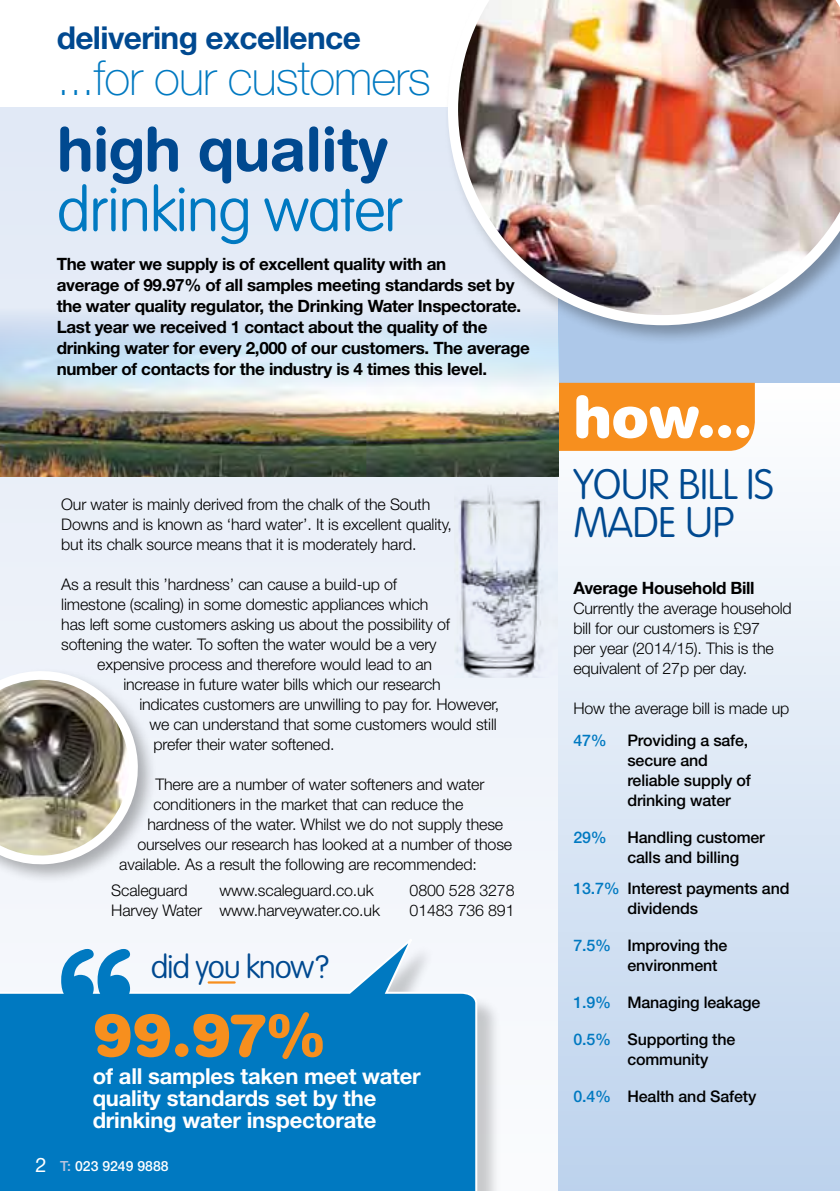
<style>
.page{position:relative;width:840px;height:1191px;background:#fff}
.page>*{position:absolute;margin:0;border:0;box-sizing:border-box;transform-origin:0 0}
.t1{font:700 180px "Helvetica Rounded";color:#0079c1}
.t2{font:100 60.6px "VAG Rounded";letter-spacing:-.02em;color:#0079c1}
.t3{font:700 60.6px "Helvetica Rounded";letter-spacing:-.02em;color:#004990}
.t4{font:900 60px "Helvetica Rounded";color:#f78f1e}
.t5{font:900 58px "Helvetica Rounded";color:#fff}
.t6{font:100 48px "Helvetica Neue";letter-spacing:-.02em;color:#0079c1}
.t7{font:100 42px/38px "VAG Rounded";letter-spacing:-.02em;color:#004990}
.t8{font:100 32px "VAG Rounded";color:#004990}
.t9{font:700 31.6px "Helvetica Neue";letter-spacing:-.02em;color:#004990}
.t10{font:700 22px/22px "Helvetica Neue";letter-spacing:-.01em;color:#fff}
.t11{font:20px "Helvetica Neue";color:#fff}
.t12{font:700 17px/21px "Helvetica Neue";letter-spacing:-.02em;color:#000}
.t13{font:300 16px/20px "Helvetica Neue";letter-spacing:-.01em;color:#000}
.t14{font:500 16px/20px "Helvetica Neue";letter-spacing:-.01em;color:#000}
.t15{font:500 16px "Helvetica Neue";color:#0079c1}
.t16{font:500 14px "Helvetica Neue";color:#fff}
.s1{color:#bac2dd}
.s2{color:#0079c1}
</style>
<div class="page">
<div style="left:0;top:108px;width:557px;height:1083px;background:#edf1f9"></div>
<div style="left:557px;top:107px;width:282px;height:1084px;background:#adc8e9"></div>
<div style="left:557px;top:383px;width:282px;height:808px;background:linear-gradient(to bottom,#fffffe,#bcd2ed)"></div>
<div style="left:0;top:943px;width:501px;height:248px;background:#000;opacity:.2"></div>
<svg style="left:0;top:939px;width:478px;height:252px;fill:#0079c1"></svg>
<hr style="left:208px;top:981px;width:26px;height:2px;background:#f78f1e">
<div style="left:558px;top:383px;width:196px;height:68px;background:#f78f1e"></div>
<div style="left:443px;top:0;width:396px;height:345px;background:#000;opacity:.3"></div>
<img style="left:447px;top:0;width:392px;height:325px">
<img style="left:0;top:308px;width:558px;height:168px">
<div style="left:0;top:667px;width:158px;height:217px;background:#000;opacity:.3"></div>
<svg style="left:0;top:671px;width:138px;height:198px;background:#a39f94"></svg>
<img style="left:456px;top:486px;width:90px;height:191px">
<h3 class="t9" style="left:57px;top:18px;width:305px">delivering excellence</h3>
<h3 class="t6" style="left:57px;top:50px;width:375px">...for our customers</h3>
<h2 class="t3" style="left:57px;top:113px;width:333px">high quality</h2>
<h2 class="t2" style="left:57px;top:175px;width:348px">drinking water</h2>
<p class="t12" style="left:57px;top:253px;width:474px">The water we supply is of excellent quality with an<br>average of 99.97% of all samples meeting standards set by the water quality regulator, the Drinking Water Inspectorate.<br>Last year we received 1 contact about the quality of the drinking water for every 2,000 of our customers. The average number of contacts for the industry is 4 times this level.</p>
<p class="t11" style="left:36px;top:1153px;width:13px">2</p>
<p class="t13" style="left:61px;top:494px;width:392px">Our water is mainly derived from the chalk of the South<br>Downs and is known as ‘hard water’. It is excellent quality, but its chalk source means that it is moderately hard.</p>
<p class="t13" style="left:61px;top:574px;width:337px">As a result this ’hardness’ can cause a build-up of</p>
<p class="t13" style="left:61px;top:594px;width:368px">limestone (scaling) in some domestic appliances which</p>
<p class="t13" style="left:61px;top:614px;width:390px">has left some customers asking us about the possibility of</p>
<p class="t13" style="left:61px;top:634px;width:377px">softening the water. To soften the water would be a very</p>
<p class="t13" style="left:97px;top:654px;width:336px">expensive process and therefore would lead to an</p>
<p class="t13" style="left:123px;top:674px;width:319px">increase in future water bills which our research</p>
<p class="t13" style="left:139px;top:694px;width:361px">indicates customers are unwilling to pay for. However,</p>
<p class="t13" style="left:149px;top:714px;width:349px">we can understand that some customers would still</p>
<p class="t13" style="left:153px;top:734px;width:182px">prefer their water softened.</p>
<p class="t13" style="left:155px;top:774px;width:330px">There are a number of water softeners and water</p>
<p class="t13" style="left:153px;top:794px;width:311px">conditioners in the market that can reduce the</p>
<p class="t13" style="left:147px;top:814px;width:357px">hardness of the water. Whilst we do not supply these</p>
<p class="t13" style="left:137px;top:834px;width:376px">ourselves our research has looked at a number of those</p>
<p class="t13" style="left:119px;top:854px;width:359px">available. As a result the following are recommended:</p>
<p class="t13" style="left:111px;top:880px;width:78px">Scaleguard</p>
<p class="t13" style="left:219px;top:880px;width:156px">www.scaleguard.co.uk</p>
<p class="t13" style="left:409px;top:880px;width:106px">0800 528 3278</p>
<p class="t13" style="left:111px;top:900px;width:270px">Harvey Water www.harveywater.co.uk</p>
<p class="t13" style="left:409px;top:900px;width:106px">01483 736 891</p>
<h1 class="t1" style="left:48px;top:907px;width:96px">‘‘</h1>
<h3 class="t8" style="left:151px;top:948px;width:180px">did you know?</h3>
<h3 class="t4" style="left:93px;top:996px;width:234px">99.97%</h3>
<h3 class="t10" style="left:93px;top:1065px;width:329px">of all samples taken meet water quality standards set by the drinking water inspectorate</h3>
<p class="t16" style="left:60px;top:1157px;width:110px"><span class="s1">T:</span> 023 9249 9888</p>
<h3 class="t5" style="left:573px;top:379px;width:180px">how...</h3>
<h3 class="t7" style="left:573px;top:465px;width:201px">your bill is made up</h3>
<p class="t12" style="left:573px;top:577px;width:183px">Average Household Bill</p>
<p class="t13" style="left:573px;top:598px;width:220px">Currently the average household bill for our customers is £97<br>per year (2014/15). This is the equivalent of 27p per day.</p>
<p class="t13" style="left:573px;top:698px;width:217px">How the average bill is made up</p>
<p class="t15" style="left:573px;top:730px;width:35px">47%</p>
<p class="t14" style="left:627px;top:730px;width:125px">Providing a safe, secure and reliable supply of drinking water</p>
<p class="t15" style="left:573px;top:827px;width:35px">29%</p>
<p class="t14" style="left:627px;top:827px;width:139px">Handling customer calls and billing</p>
<p class="t14" style="left:627px;top:878px;width:163px;text-indent:-54px"><span class="s2">13.7%</span> Interest payments and dividends</p>
<p class="t14" style="left:627px;top:935px;width:101px;text-indent:-54px"><span class="s2">7.5%</span> Improving the environment</p>
<p class="t14" style="left:573px;top:992px;width:188px"><span class="s2">1.9%</span> Managing leakage</p>
<p class="t14" style="left:627px;top:1029px;width:109px;text-indent:-54px"><span class="s2">0.5%</span> Supporting the community</p>
<p class="t14" style="left:573px;top:1086px;width:184px"><span class="s2">0.4%</span> Health and Safety</p>
</div>
